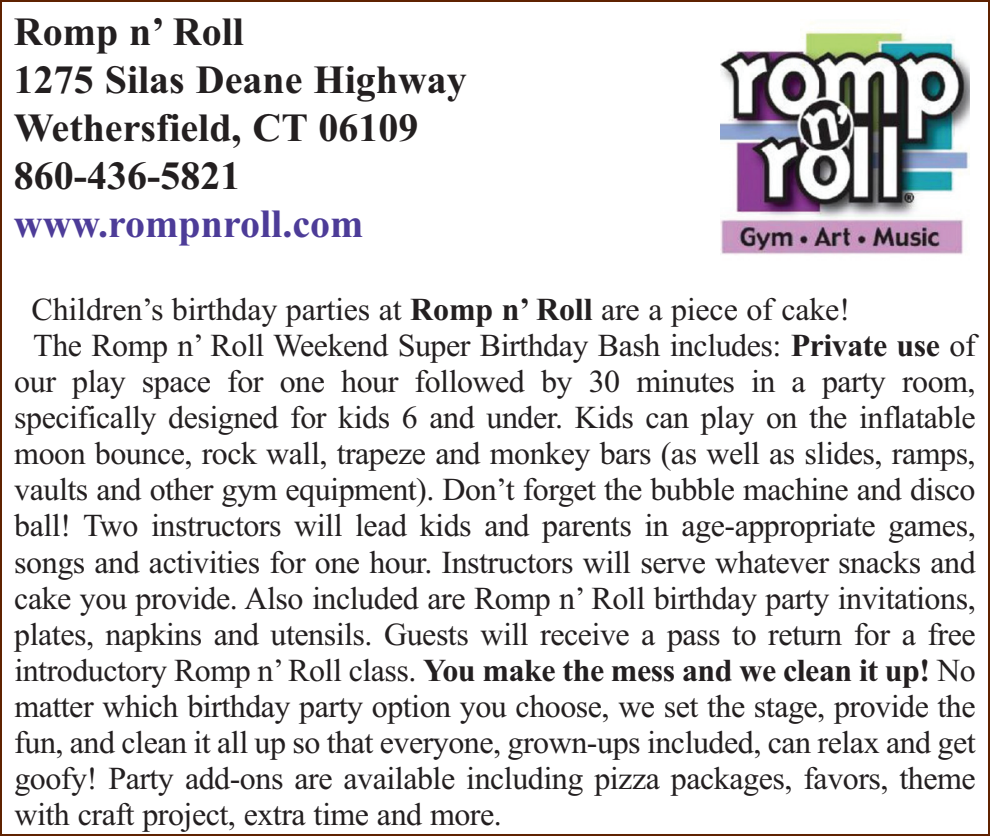
<style>
.page{position:relative;width:990px;height:836px;background:#fff}
.page>*{position:absolute;margin:0;border:0;box-sizing:border-box;transform-origin:0 0}
.t1{font:700 40px/48px "Times";color:#231f20}
.t2{font:700 40px "Times";color:#4d3c98}
.t3{font:32px "Times";letter-spacing:-.015em;color:#231f20}
.s1{font-weight:700}
</style>
<div class="page">
<img style="left:720px;top:22px;width:250px;height:233px">
<p class="t1" style="left:14px;top:7px;width:455px">Romp n’ Roll<br>1275 Silas Deane Highway<br>Wethersfield, CT 06109<br>860-436-5821</p>
<p class="t2" style="left:14px;top:200px;width:351px">www.rompnroll.com</p>
<p class="t3" style="left:32px;top:290px;width:820px">Children’s birthday parties at <span class="s1">Romp n’ Roll</span> are a piece of cake!</p>
<p class="t3" style="left:33px;top:326px;width:944px">The Romp n’ Roll Weekend Super Birthday Bash includes: <span class="s1">Private use</span> of</p>
<p class="t3" style="left:14px;top:362px;width:963px">our play space for one hour followed by 30 minutes in a party room,</p>
<p class="t3" style="left:14px;top:398px;width:963px">specifically designed for kids 6 and under. Kids can play on the inflatable</p>
<p class="t3" style="left:14px;top:434px;width:963px">moon bounce, rock wall, trapeze and monkey bars (as well as slides, ramps,</p>
<p class="t3" style="left:14px;top:470px;width:963px">vaults and other gym equipment). Don’t forget the bubble machine and disco</p>
<p class="t3" style="left:14px;top:506px;width:963px">ball! Two instructors will lead kids and parents in age-appropriate games,</p>
<p class="t3" style="left:14px;top:542px;width:963px">songs and activities for one hour. Instructors will serve whatever snacks and</p>
<p class="t3" style="left:14px;top:578px;width:963px">cake you provide. Also included are Romp n’ Roll birthday party invitations,</p>
<p class="t3" style="left:14px;top:614px;width:963px">plates, napkins and utensils. Guests will receive a pass to return for a free</p>
<p class="t3" style="left:14px;top:650px;width:963px">introductory Romp n’Roll class. <span class="s1">You make the mess and we clean it up!</span> No</p>
<p class="t3" style="left:14px;top:686px;width:963px">matter which birthday party option you choose, we set the stage, provide the</p>
<p class="t3" style="left:14px;top:722px;width:963px">fun, and clean it all up so that everyone, grown-ups included, can relax and get</p>
<p class="t3" style="left:14px;top:758px;width:963px">goofy! Party add-ons are available including pizza packages, favors, theme</p>
<p class="t3" style="left:15px;top:794px;width:489px">with craft project, extra time and more.</p>
</div>
